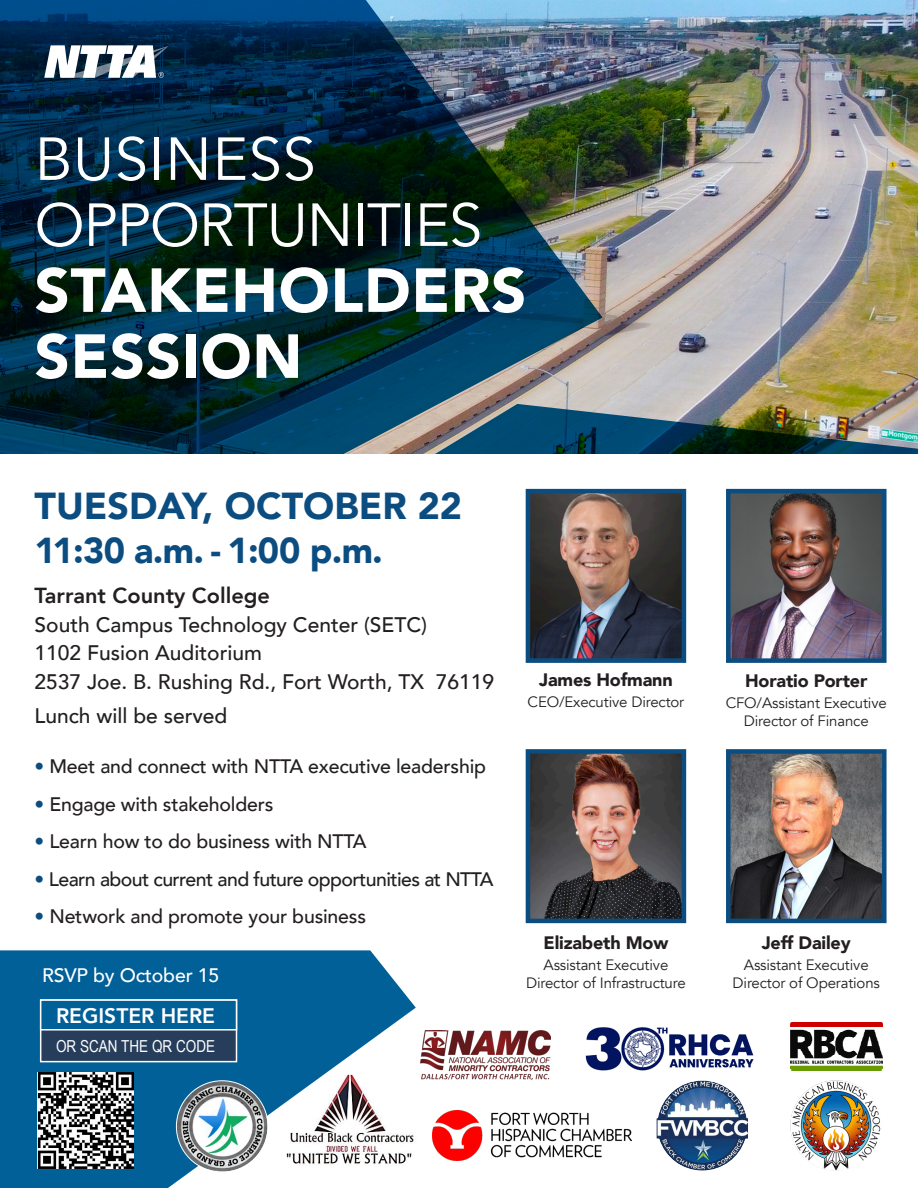
<style>
.page{position:relative;width:918px;height:1188px;background:#fff}
.page>*{position:absolute;margin:0;border:0;box-sizing:border-box;transform-origin:0 0}
.t1{font:900 61.5px/66px "Avenir";letter-spacing:.01em;color:#fff}
.t2{font:60px/66px "Avenir";letter-spacing:-.02em;color:#fff}
.t3{font:900 37.5px "Avenir";color:#0c4d81}
.t4{font:900 36px "Avenir";color:#0c4d81}
.t5{font:800 21.75px "Avenir";color:#231f20}
.t6{font:500 21px "Avenir";color:#231f20}
.t7{font:800 21px "Avenir";color:#fff}
.t8{font:500 19.5px "Avenir";letter-spacing:-.01em;color:#231f20}
.t9{font:500 19.5px "Avenir";letter-spacing:-.03em;color:#231f20}
.t10{font:500 19.5px "Avenir";letter-spacing:-.01em;color:#fff}
.t11{font:900 18px "Avenir";letter-spacing:-.01em;color:#231f20}
.t12{font:16.5px "Arial Narrow";color:#fff}
.t13{font:15px/18px "Avenir";letter-spacing:-.01em;color:#231f20;text-align:center}
.s1{color:#0c4d81}
</style>
<div class="page">
<img style="left:603px;top:0;width:315px;height:404px">
<img style="left:0;top:0;width:603px;height:454px">
<img style="left:393px;top:404px;width:525px;height:50px">
<svg style="left:44px;top:45px;width:125px;height:33px"></svg>
<img style="left:731px;top:754px;width:151px;height:164px">
<div style="left:726px;top:749px;width:161px;height:174px;border:4px solid #0c4d81"></div>
<img style="left:531px;top:754px;width:150px;height:164px">
<div style="left:526px;top:749px;width:160px;height:174px;border:4px solid #0c4d81"></div>
<img style="left:731px;top:494px;width:151px;height:164px">
<div style="left:726px;top:489px;width:161px;height:174px;border:4px solid #0c4d81"></div>
<img style="left:531px;top:494px;width:150px;height:164px">
<div style="left:526px;top:489px;width:160px;height:174px;border:4px solid #0c4d81"></div>
<img style="left:791px;top:1023px;width:92px;height:48px">
<img style="left:585px;top:1027px;width:169px;height:44px">
<img style="left:420px;top:1030px;width:130px;height:50px">
<img style="left:790px;top:1080px;width:92px;height:91px;border-radius:45px">
<svg style="left:656px;top:1080px;width:92px;height:91px"></svg>
<svg style="left:450px;top:1110px;width:14px;height:1px"></svg>
<img style="left:432px;top:1111px;width:51px;height:50px">
<img style="left:490px;top:1112px;width:141px;height:46px">
<svg style="left:0;top:950px;width:416px;height:238px;fill:#016098"></svg>
<div style="left:41px;top:1000px;width:196px;height:62px;background:#273d5c"></div>
<div style="left:40px;top:999px;width:197px;height:63px;border:2px solid #fff"></div>
<div style="left:40px;top:999px;width:197px;height:32px;background:#016098;border:2px solid #fff"></div>
<img style="left:177px;top:1081px;width:91px;height:91px;border-radius:45px">
<img style="left:38px;top:1072px;width:96px;height:97px">
<p class="t2" style="left:35px;top:127px;width:449px">BUSINESS<br>OPPORTUNITIES</p>
<p class="t1" style="left:35px;top:256px;width:493px">STAKEHOLDERS<br>SESSION</p>
<p class="t3" style="left:35px;top:474px;width:429px">TUESDAY, OCTOBER 22</p>
<p class="t4" style="left:35px;top:520px;width:350px">11:30 a.m. - 1:00 p.m.</p>
<p class="t5" style="left:35px;top:579px;width:237px">Tarrant County College</p>
<p class="t6" style="left:35px;top:606px;width:394px">South Campus Technology Center (SETC)</p>
<p class="t6" style="left:35px;top:635px;width:229px">1102 Fusion Auditorium</p>
<p class="t6" style="left:35px;top:663px;width:461px">2537 Joe. B. Rushing Rd., Fort Worth, TX 76119</p>
<p class="t6" style="left:35px;top:698px;width:194px">Lunch will be served</p>
<p class="t8" style="left:35px;top:749px;width:453px"><span class="s1">•</span> Meet and connect with NTTA executive leadership</p>
<p class="t8" style="left:35px;top:787px;width:240px"><span class="s1">•</span> Engage with stakeholders</p>
<p class="t8" style="left:35px;top:824px;width:334px"><span class="s1">•</span> Learn how to do business with NTTA</p>
<p class="t9" style="left:35px;top:862px;width:460px"><span class="s1">•</span> Learn about current and future opportunities at NTTA</p>
<p class="t8" style="left:35px;top:899px;width:333px"><span class="s1">•</span> Network and promote your business</p>
<p class="t10" style="left:42px;top:958px;width:179px">RSVP by October 15</p>
<p class="t7" style="left:56px;top:1000px;width:161px">REGISTER HERE</p>
<p class="t12" style="left:56px;top:1034px;width:161px">OR SCAN THE QR CODE</p>
<p class="t11" style="left:539px;top:664px;width:135px">James Hofmann</p>
<p class="t13" style="left:528px;top:693px;width:158px">CEO/Executive Director</p>
<p class="t11" style="left:544px;top:927px;width:126px">Elizabeth Mow</p>
<p class="t13" style="left:526px;top:956px;width:161px">Assistant Executive<br>Director of Infrastructure</p>
<p class="t11" style="left:745px;top:665px;width:124px">Horatio Porter</p>
<p class="t13" style="left:726px;top:694px;width:163px">CFO/Assistant Executive<br>Director of Finance</p>
<p class="t11" style="left:762px;top:927px;width:90px">Jeff Dailey</p>
<p class="t13" style="left:733px;top:956px;width:149px">Assistant Executive<br>Director of Operations</p>
</div>
